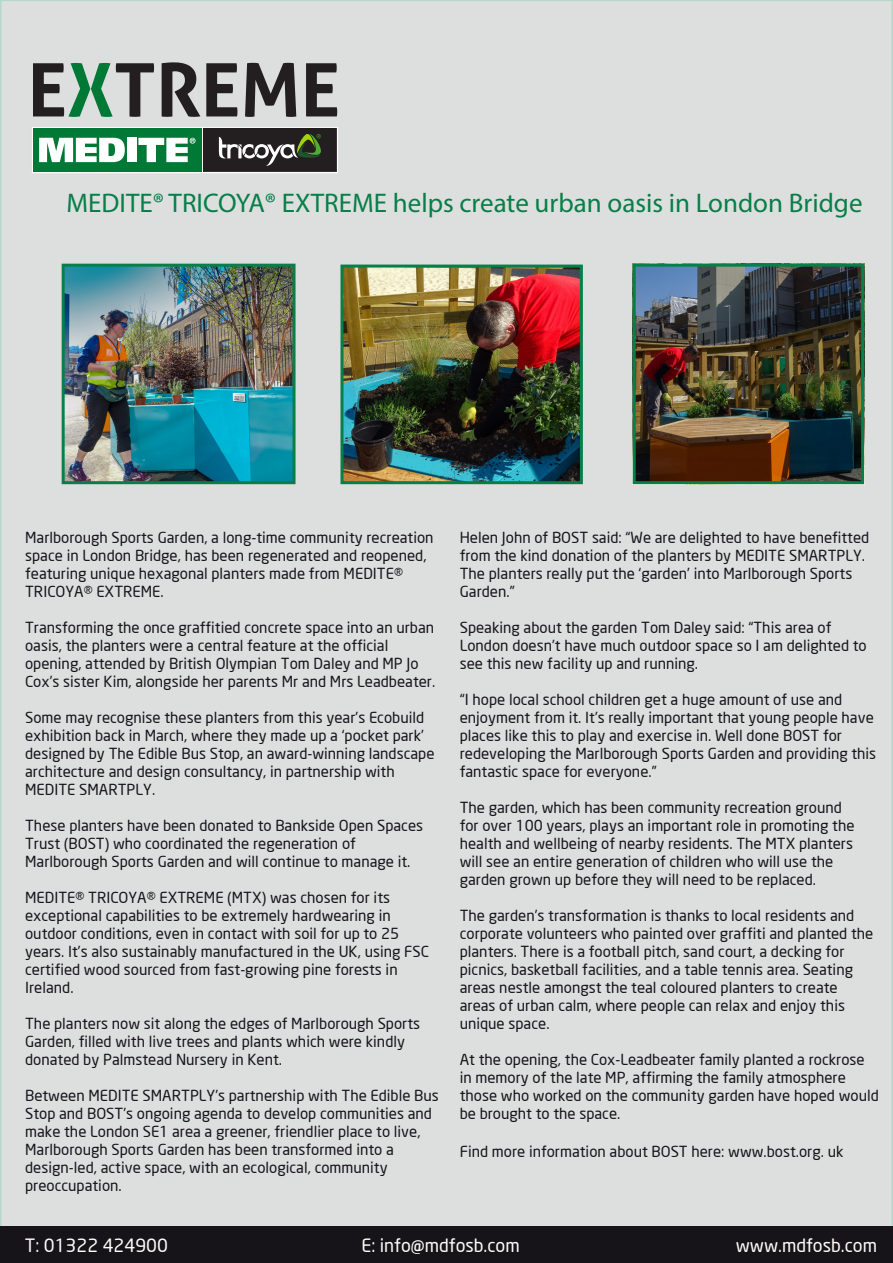
<style>
.page{position:relative;width:893px;height:1263px;background:#dddfdf}
.page>*{position:absolute;margin:0;border:0;box-sizing:border-box;transform-origin:0 0}
.t1{font:27px "Myriad Pro";color:#087e48}
.t2{font:18px "Neo Sans";color:#fefcf9}
.t3{font:15px/18px "Neo Sans";color:#171419}
</style>
<div class="page">
<svg style="left:33px;top:63px;width:121px;height:54px"></svg>
<svg style="left:162px;top:62px;width:38px;height:55px"></svg>
<svg style="left:206px;top:63px;width:31px;height:53px"></svg>
<svg style="left:245px;top:63px;width:51px;height:54px"></svg>
<svg style="left:306px;top:63px;width:31px;height:53px"></svg>
<svg style="left:32px;top:127px;width:306px;height:46px;background:#557e65"></svg>
<div style="left:0;top:1227px;width:893px;height:36px;background:#171419"></div>
<img style="left:66px;top:268px;width:226px;height:212px">
<div style="left:62px;top:264px;width:234px;height:220px;border:3px solid #067f49"></div>
<img style="left:344px;top:269px;width:235px;height:211px">
<div style="left:340px;top:265px;width:243px;height:219px;border:3px solid #067f49"></div>
<img style="left:637px;top:268px;width:223px;height:212px">
<div style="left:633px;top:264px;width:231px;height:220px;border:3px solid #067f49"></div>
<p class="t1" style="left:67px;top:186px;width:797px">MEDITE® TRICOYA® EXTREME helps create urban oasis in London Bridge</p>
<p class="t3" style="left:25px;top:528px;width:410px">Marlborough Sports Garden, a long-time community recreation space in London Bridge, has been regenerated and reopened, featuring unique hexagonal planters made from MEDITE® TRICOYA® EXTREME.</p>
<p class="t3" style="left:25px;top:618px;width:412px">Transforming the once graffitied concrete space into an urban oasis, the planters were a central feature at the official opening, attended by British Olympian Tom Daley and MP Jo Cox’s sister Kim, alongside her parents Mr and Mrs Leadbeater.</p>
<p class="t3" style="left:25px;top:708px;width:411px">Some may recognise these planters from this year’s Ecobuild exhibition back in March, where they made up a ‘pocket park’ designed by The Edible Bus Stop, an award-winning landscape architecture and design consultancy, in partnership with MEDITE SMARTPLY.</p>
<p class="t3" style="left:25px;top:816px;width:400px">These planters have been donated to Bankside Open Spaces<br>Trust (BOST) who coordinated the regeneration of<br>Marlborough Sports Garden and will continue to manage it.</p>
<p class="t3" style="left:25px;top:888px;width:405px">MEDITE® TRICOYA® EXTREME (MTX) was chosen for its exceptional capabilities to be extremely hardwearing in outdoor conditions, even in contact with soil for up to 25 years. It’s also sustainably manufactured in the UK, using FSC certified wood sourced from fast-growing pine forests in Ireland.</p>
<p class="t3" style="left:25px;top:1014px;width:396px">The planters now sit along the edges of Marlborough Sports<br>Garden, filled with live trees and plants which were kindly donated by Palmstead Nursery in Kent.</p>
<p class="t3" style="left:25px;top:1086px;width:415px">Between MEDITE SMARTPLY’s partnership with The Edible Bus Stop and BOST’s ongoing agenda to develop communities and make the London SE1 area a greener, friendlier place to live, Marlborough Sports Garden has been transformed into a design-led, active space, with an ecological, community preoccupation.</p>
<p class="t3" style="left:460px;top:528px;width:411px">Helen John of BOST said: “We are delighted to have benefitted from the kind donation of the planters by MEDITE SMARTPLY.<br>The planters really put the ‘garden’ into Marlborough Sports Garden.”</p>
<p class="t3" style="left:460px;top:618px;width:409px">Speaking about the garden Tom Daley said: “This area of<br>London doesn’t have much outdoor space so I am delighted to see this new facility up and running.</p>
<p class="t3" style="left:460px;top:690px;width:418px">“I hope local school children get a huge amount of use and enjoyment from it. It’s really important that young people have places like this to play and exercise in. Well done BOST for redeveloping the Marlborough Sports Garden and providing this fantastic space for everyone.”</p>
<p class="t3" style="left:460px;top:798px;width:396px">The garden, which has been community recreation ground for over 100 years, plays an important role in promoting the health and wellbeing of nearby residents. The MTX planters will see an entire generation of children who will use the garden grown up before they will need to be replaced.</p>
<p class="t3" style="left:460px;top:906px;width:415px">The garden’s transformation is thanks to local residents and corporate volunteers who painted over graffiti and planted the planters. There is a football pitch, sand court, a decking for picnics, basketball facilities, and a table tennis area. Seating areas nestle amongst the teal coloured planters to create areas of urban calm, where people can relax and enjoy this unique space.</p>
<p class="t3" style="left:460px;top:1050px;width:421px">At the opening, the Cox-Leadbeater family planted a rockrose in memory of the late MP, affirming the family atmosphere those who worked on the community garden have hoped would be brought to the space.</p>
<p class="t3" style="left:460px;top:1142px;width:385px">Find more information about BOST here: www.bost.org. uk</p>
<p class="t2" style="left:25px;top:1234px;width:145px">T: 01322 424900</p>
<p class="t2" style="left:361px;top:1234px;width:160px">E: info@mdfosb.com</p>
<p class="t2" style="left:736px;top:1234px;width:143px">www.mdfosb.com</p>
</div>
